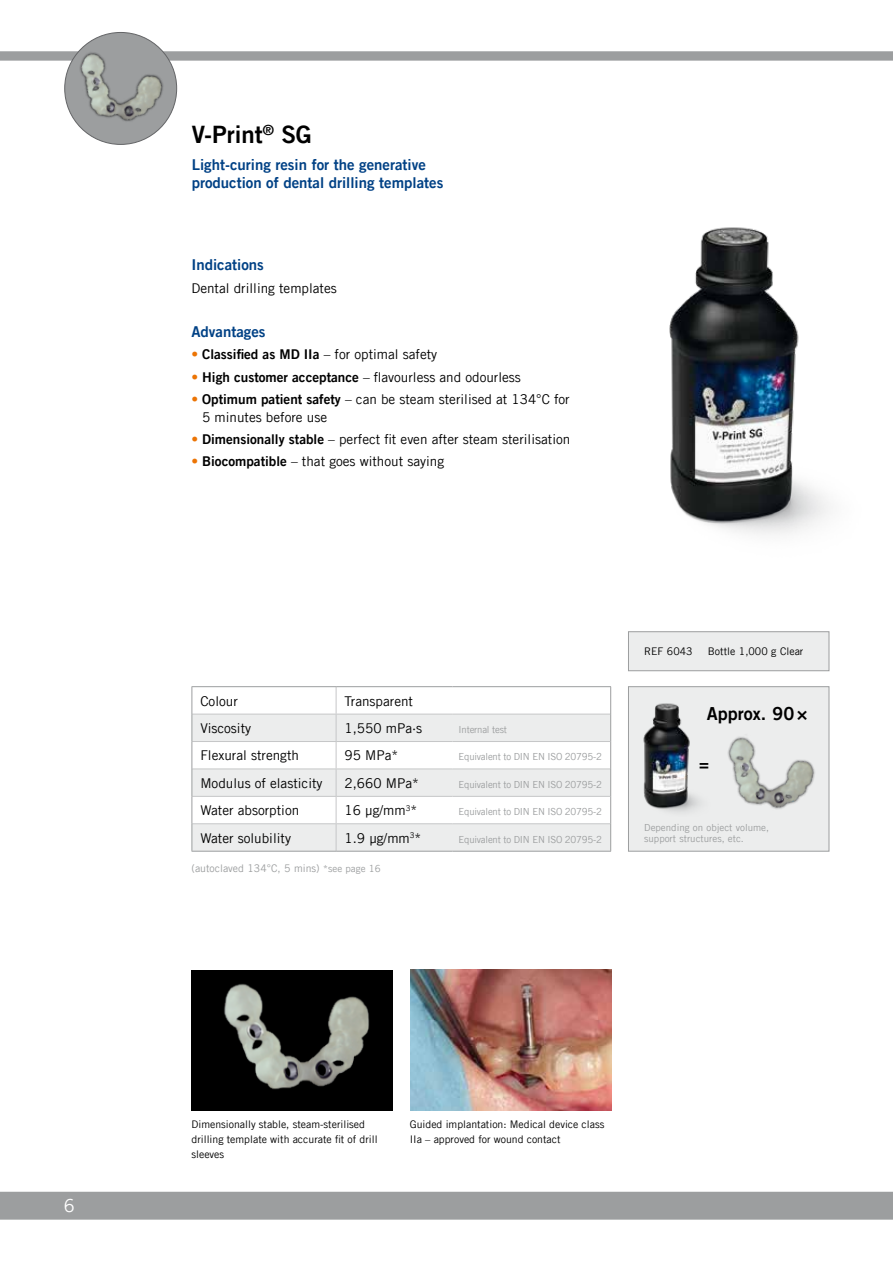
<style>
.page{position:relative;width:893px;height:1263px;background:#fff}
.page>*{position:absolute;margin:0;border:0;box-sizing:border-box;transform-origin:0 0}
.t1{font:24px "Trade Gothic LT Com Bd 2";color:#000}
.t2{font:18px "Trade Gothic LT Com Bd 2";color:#000}
.t3{font:18px "Trade Gothic LT Com";color:#fff}
.t4{font:16.5px "Trade Gothic LT Com Bd 2";color:#000}
.t5{font:15px/18px "Trade Gothic LT Com Bd 2";color:#004185}
.t6{font:13.5px/18px "Trade Gothic LT Com";color:#000}
.t7{font:13.5px "Trade Gothic LT Com Bd 2";color:#000}
.t8{font:10.5px/15px "Trade Gothic LT Com";color:#000}
.t9{font:10.5px "Trade Gothic LT Com";color:#9c9e9f}
.t10{font:9.75px "Trade Gothic LT Com";letter-spacing:-.02em;color:#9c9e9f}
.t11{font:9.75px/11.7px "Trade Gothic LT Com";color:#9c9e9f}
.s1{font-family:"Trade Gothic LT Com";color:#ec7404}
.s2{font-family:"Trade Gothic LT Com"}
.s3{color:#ec7404}
.s4{font-family:"Trade Gothic LT Com Bd 2"}
.s5{font-size:9.75px}
</style>
<div class="page">
<div style="left:0;top:1192px;width:893px;height:27px;background:#9c9e9f"></div>
<div style="left:628px;top:686px;width:201px;height:165px;background:#eceded;border:1px solid #9c9e9f"></div>
<div style="left:628px;top:631px;width:201px;height:40px;background:#eceded;border:1px solid #9c9e9f"></div>
<svg style="left:193px;top:687px;width:417px;height:27px"></svg>
<svg style="left:193px;top:715px;width:417px;height:136px;fill:#eceded"></svg>
<hr style="left:192px;top:714px;width:144px;height:1px;background:#c6c7c8">
<hr style="left:336px;top:714px;width:117px;height:1px;background:#c6c7c8">
<hr style="left:453px;top:714px;width:157px;height:1px;background:#c6c7c8">
<hr style="left:192px;top:741px;width:144px;height:1px;background:#c6c7c8">
<hr style="left:336px;top:741px;width:117px;height:1px;background:#c6c7c8">
<hr style="left:453px;top:741px;width:157px;height:1px;background:#c6c7c8">
<hr style="left:192px;top:768px;width:144px;height:1px;background:#c6c7c8">
<hr style="left:336px;top:768px;width:117px;height:1px;background:#c6c7c8">
<hr style="left:453px;top:768px;width:157px;height:1px;background:#c6c7c8">
<hr style="left:192px;top:796px;width:144px;height:1px;background:#c6c7c8">
<hr style="left:336px;top:796px;width:117px;height:1px;background:#c6c7c8">
<hr style="left:453px;top:796px;width:157px;height:1px;background:#c6c7c8">
<svg style="left:336px;top:687px;width:1px;height:164px"></svg>
<hr style="left:192px;top:823px;width:144px;height:1px;background:#c6c7c8">
<hr style="left:336px;top:823px;width:117px;height:1px;background:#c6c7c8">
<hr style="left:453px;top:823px;width:157px;height:1px;background:#c6c7c8">
<hr style="left:192px;top:686px;width:144px;height:1px;background:#9c9e9f">
<hr style="left:336px;top:686px;width:117px;height:1px;background:#9c9e9f">
<hr style="left:453px;top:686px;width:158px;height:1px;background:#9c9e9f">
<svg style="left:192px;top:687px;width:1px;height:164px"></svg>
<svg style="left:610px;top:687px;width:1px;height:164px"></svg>
<hr style="left:192px;top:851px;width:144px;height:1px;background:#9c9e9f">
<hr style="left:336px;top:851px;width:117px;height:1px;background:#9c9e9f">
<hr style="left:453px;top:851px;width:158px;height:1px;background:#9c9e9f">
<img style="left:728px;top:728px;width:102px;height:96px">
<img style="left:628px;top:695px;width:72px;height:121px">
<img style="left:669px;top:227px;width:161px;height:308px">
<img style="left:192px;top:970px;width:201px;height:140px">
<img style="left:410px;top:970px;width:201px;height:140px">
<div style="left:65px;top:32px;width:112px;height:112px;background:#9c9e9f;border-radius:50%"></div>
<svg style="left:0;top:51px;width:893px;height:10px"></svg>
<img style="left:58px;top:35px;width:126px;height:99px">
<h2 class="t3" style="left:64px;top:1195px;width:12px">6</h2>
<h1 class="t1" style="left:192px;top:120px;width:122px">V-Print<sup>®</sup> SG</h1>
<p class="t5" style="left:192px;top:155px;width:253px">Light-curing resin for the generative production of dental drilling templates</p>
<p class="t5" style="left:191px;top:256px;width:74px">Indications</p>
<p class="t6" style="left:191px;top:279px;width:147px">Dental drilling templates</p>
<p class="t5" style="left:191px;top:322px;width:76px">Advantages</p>
<p class="t7" style="left:191px;top:346px;width:247px"><span class="s1">•</span> Classified as MD IIa <span class="s2">– for optimal safety</span></p>
<p class="t6" style="left:191px;top:368px;width:331px"><span class="s3">•</span> <span class="s4">High customer acceptance</span> – flavourless and odourless</p>
<p class="t6" style="left:202px;top:390px;width:369px;text-indent:-11px"><span class="s3">•</span> <span class="s4">Optimum patient safety</span> – can be steam sterilised at 134°C for<br>5 minutes before use</p>
<p class="t6" style="left:191px;top:430px;width:381px"><span class="s3">•</span> <span class="s4">Dimensionally stable</span> – perfect fit even after steam sterilisation</p>
<p class="t6" style="left:191px;top:452px;width:254px"><span class="s3">•</span> <span class="s4">Biocompatible</span> – that goes without saying</p>
<p class="t6" style="left:200px;top:692px;width:39px">Colour</p>
<p class="t6" style="left:345px;top:692px;width:70px">Transparent</p>
<p class="t6" style="left:200px;top:719px;width:52px">Viscosity</p>
<p class="t6" style="left:345px;top:719px;width:79px">1,550 mPa∙s</p>
<p class="t10" style="left:459px;top:724px;width:50px">Internal test</p>
<p class="t6" style="left:200px;top:746px;width:100px">Flexural strength</p>
<p class="t6" style="left:345px;top:746px;width:55px">95 MPa*</p>
<p class="t10" style="left:459px;top:751px;width:145px">Equivalent to DIN EN ISO 20795-2</p>
<p class="t6" style="left:200px;top:774px;width:124px">Modulus of elasticity</p>
<p class="t6" style="left:345px;top:774px;width:76px">2,660 MPa*</p>
<p class="t10" style="left:459px;top:778px;width:145px">Equivalent to DIN EN ISO 20795-2</p>
<p class="t6" style="left:200px;top:801px;width:100px">Water absorption</p>
<p class="t6" style="left:345px;top:801px;width:74px">16 μg/mm<sup>3</sup>*</p>
<p class="t10" style="left:459px;top:806px;width:145px">Equivalent to DIN EN ISO 20795-2</p>
<p class="t6" style="left:200px;top:829px;width:92px">Water solubility</p>
<p class="t6" style="left:345px;top:829px;width:78px">1.9 μg/mm<sup>3</sup>*</p>
<p class="t10" style="left:459px;top:833px;width:145px">Equivalent to DIN EN ISO 20795-2</p>
<p class="t9" style="left:192px;top:862px;width:191px">(autoclaved 134°C, 5 mins) <span class="s5">*see page 16</span></p>
<p class="t8" style="left:644px;top:643px;width:50px">REF 6043</p>
<p class="t8" style="left:708px;top:643px;width:97px">Bottle 1,000 g Clear</p>
<h2 class="t2" style="left:707px;top:702px;width:102px">Approx. 90×</h2>
<p class="t4" style="left:699px;top:754px;width:11px">=</p>
<p class="t11" style="left:644px;top:821px;width:126px">Depending on object volume, support structures, etc.</p>
<p class="t8" style="left:192px;top:1117px;width:188px">Dimensionally stable, steam-sterilised drilling template with accurate fit of drill sleeves</p>
<p class="t8" style="left:410px;top:1117px;width:196px">Guided implantation: Medical device class<br>IIa – approved for wound contact</p>
</div>
